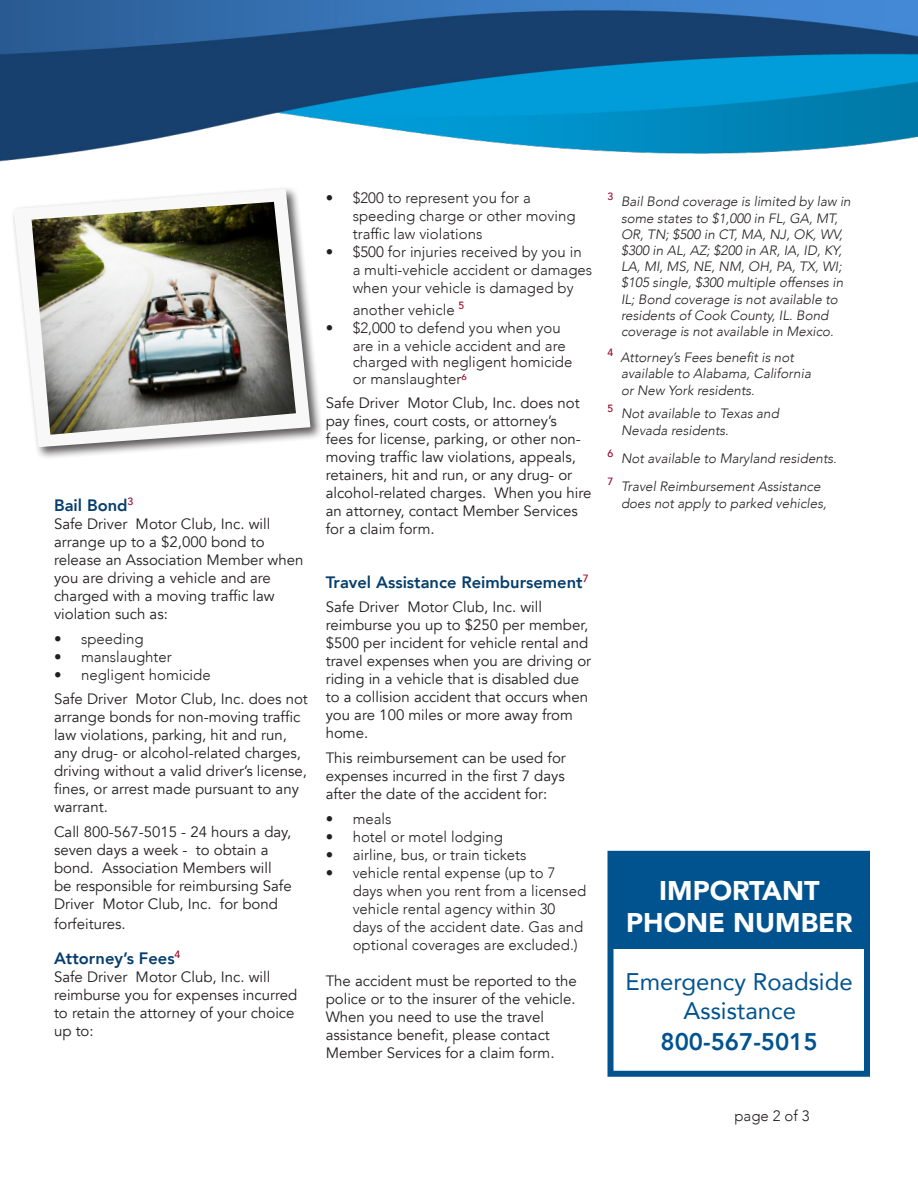
<style>
.page{position:relative;width:918px;height:1188px;background:#fff}
.page>*{position:absolute;margin:0;border:0;box-sizing:border-box;transform-origin:0 0}
._1-Page_Header{font:900 27px/32.4px "Avenir";color:#fff;text-align:center}
._1-Page_Header-2{font:24px/28.8px "Avenir";color:#00538f;text-align:center}
._1-Page_Header-3{font:800 24px "Avenir";color:#00538f}
._2-Paragraph_Heading{font:800 16.5px "Avenir";color:#063e6d}
.t1{font:15px/18px "Avenir";color:#231f20}
.t2{font:300 15px/18px "Avenir";color:#231f20}
._4-disclaimers{font:italic 300 13.5px/16.2px "Avenir";color:#231f20}
</style>
<div class="page">
<img style="left:0;top:0;width:918px;height:162px">
<div style="left:11px;top:186px;width:312px;height:274px;background:#231f20;opacity:.75"></div>
<svg style="left:14px;top:189px;width:296px;height:258px"></svg>
<img style="left:32px;top:202px;width:264px;height:233px">
<div style="left:615px;top:858px;width:248px;height:91px;background:#00538f"></div>
<div style="left:608px;top:851px;width:262px;height:226px;border:6px solid #00538f"></div>
<p class="_2-Paragraph_Heading" style="left:54px;top:490px;width:81px">Bail Bond<sup>3</sup></p>
<p class="t1" style="left:54px;top:515px;width:251px">Safe Driver Motor Club, Inc. will arrange up to a $2,000 bond to release an Association Member when you are driving a vehicle and are charged with a moving traffic law violation such as:</p>
<p class="t2" style="left:54px;top:629px;width:91px">• speeding</p>
<p class="t2" style="left:54px;top:647px;width:119px">• manslaughter</p>
<p class="t2" style="left:54px;top:665px;width:158px">• negligent homicide</p>
<p class="t1" style="left:54px;top:690px;width:255px">Safe Driver Motor Club, Inc. does not arrange bonds for non-moving traffic law violations, parking, hit and run, any drug- or alcohol-related charges, driving without a valid driver’s license, fines, or arrest made pursuant to any warrant.</p>
<p class="t1" style="left:54px;top:823px;width:239px">Call 800-567-5015 - 24 hours a day, seven days a week - to obtain a bond. Association Members will be responsible for reimbursing Safe<br>Driver Motor Club, Inc. for bond</p>
<p class="t1" style="left:54px;top:915px;width:73px">forfeitures.</p>
<p class="_2-Paragraph_Heading" style="left:54px;top:943px;width:128px">Attorney’s Fees<sup>4</sup></p>
<p class="t1" style="left:54px;top:968px;width:245px">Safe Driver Motor Club, Inc. will reimburse you for expenses incurred to retain the attorney of your choice up to:</p>
<p class="t2" style="left:353px;top:189px;width:224px;text-indent:-27px">• $200 to represent you for a speeding charge or other moving traffic law violations</p>
<p class="t2" style="left:353px;top:243px;width:241px;text-indent:-27px">• $500 for injuries received by you in a multi-vehicle accident or damages when your vehicle is damaged by</p>
<p class="t2" style="left:353px;top:301px;width:113px">another vehicle <sup>5</sup></p>
<p class="t2" style="left:353px;top:319px;width:215px;text-indent:-27px">• $2,000 to defend you when you are in a vehicle accident and are</p>
<p class="t2" style="left:353px;top:354px;width:221px;line-height:17.1px">charged with negligent homicide or manslaughter<sup>6</sup></p>
<p class="t1" style="left:326px;top:395px;width:267px">Safe Driver Motor Club, Inc. does not pay fines, court costs, or attorney’s<br>fees for license, parking, or other non&shy;moving traffic law violations, appeals, retainers, hit and run, or any drug- or alcohol-related charges. When you hire an attorney, contact Member Services for a claim form.</p>
<p class="_2-Paragraph_Heading" style="left:326px;top:567px;width:264px">Travel Assistance Reimbursement<sup>7</sup></p>
<p class="t1" style="left:326px;top:598px;width:267px">Safe Driver Motor Club, Inc. will reimburse you up to $250 per member, $500 per incident for vehicle rental and travel expenses when you are driving or riding in a vehicle that is disabled due to a collision accident that occurs when you are 100 miles or more away from home.</p>
<p class="t1" style="left:326px;top:749px;width:242px;text-align:justify">This reimbursement can be used for expenses incurred in the first 7 days after the date of the accident for:</p>
<p class="t2" style="left:326px;top:810px;width:67px">• meals</p>
<p class="t2" style="left:326px;top:828px;width:179px">• hotel or motel lodging</p>
<p class="t2" style="left:326px;top:846px;width:202px">• airline, bus, or train tickets</p>
<p class="t2" style="left:353px;top:864px;width:235px;text-indent:-27px">• vehicle rental expense (up to 7 days when you rent from a licensed vehicle rental agency within 30 days of the accident date. Gas and optional coverages are excluded.)</p>
<p class="t1" style="left:326px;top:972px;width:253px">The accident must be reported to the police or to the insurer of the vehicle.<br>When you need to use the travel assistance benefit, please contact Member Services for a claim form.</p>
<p class="_4-disclaimers" style="left:621px;top:194px;width:231px;text-indent:-14px"><sup>3</sup> Bail Bond coverage is limited by law in some states to $1,000 in FL, GA, MT, OR, TN; $500 in CT, MA, NJ, OK, WV, $300 in AL, AZ; $200 in AR, IA, ID, KY, LA, MI, MS, NE, NM, OH, PA, TX, WI; $105 single, $300 multiple offenses in IL; Bond coverage is not available to residents of Cook County, IL. Bond coverage is not available in Mexico.</p>
<p class="_4-disclaimers" style="left:621px;top:349px;width:192px;text-indent:-14px"><sup>4</sup> Attorney’s Fees benefit is not available to Alabama, California or New York residents.</p>
<p class="_4-disclaimers" style="left:621px;top:406px;width:160px;text-indent:-14px"><sup>5</sup> Not available to Texas and<br>Nevada residents.</p>
<p class="_4-disclaimers" style="left:608px;top:450px;width:231px"><sup>6</sup> Not available to Maryland residents.</p>
<p class="_4-disclaimers" style="left:621px;top:479px;width:207px;text-indent:-14px"><sup>7</sup> Travel Reimbursement Assistance does not apply to parked vehicles,</p>
<p class="_1-Page_Header" style="left:626px;top:873px;width:228px">IMPORTANT<br>PHONE NUMBER</p>
<p class="_1-Page_Header-2" style="left:626px;top:967px;width:229px">Emergency Roadside<br>Assistance</p>
<p class="_1-Page_Header-3" style="left:661px;top:1020px;width:159px">800-567-5015</p>
<p class="t2" style="left:734px;top:1107px;width:77px">page 2 of 3</p>
</div>
